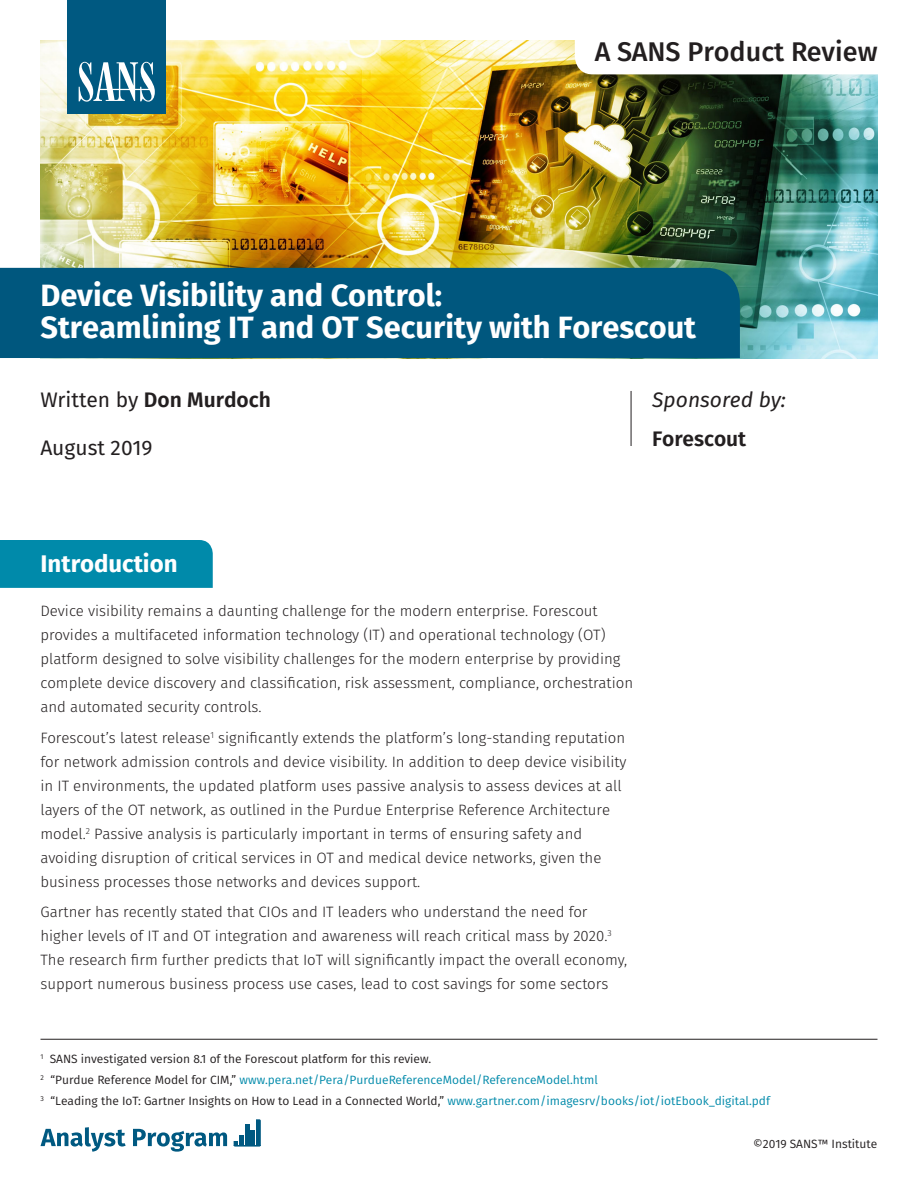
<style>
.page{position:relative;width:918px;height:1188px;background:#fff}
.page>*{position:absolute;margin:0;border:0;box-sizing:border-box;transform-origin:0 0}
.t1{font:700 30.75px/31.5px "Fira Sans";color:#fff}
.t2{font:500 27px "Fira Sans";color:#231f20}
.t3{font:700 24px "Fira Sans";color:#fff}
.t4{font:600 21px "Fira Sans";color:#231f20}
.t5{font:italic 21px "Fira Sans";color:#231f20}
.t6{font:21px "Fira Sans";color:#231f20}
.t7{font:300 15px/24px "Fira Sans";color:#231f20}
.t8{font:12px/21.1px "Fira Sans";color:#231f20}
.s1{font-weight:400}
.s2{color:#008aaa}
</style>
<div class="page">
<div style="left:0;top:540px;width:213px;height:48px;background:#008aaa"></div>
<hr style="left:631px;top:391px;width:1px;height:55px;background:#231f20">
<hr style="left:40px;top:1039px;width:838px;height:1px;background:#231f20">
<svg style="left:41px;top:1127px;width:85px;height:25px"></svg>
<svg style="left:133px;top:1129px;width:94px;height:23px"></svg>
<svg style="left:234px;top:1141px;width:4px;height:4px"></svg>
<div style="left:239px;top:1136px;width:5px;height:10px;background:#005981"></div>
<hr style="left:245px;top:1125px;width:4px;height:21px;background:#005981">
<hr style="left:251px;top:1130px;width:4px;height:16px;background:#005981">
<div style="left:256px;top:1119px;width:5px;height:27px;background:#005981"></div>
<hr style="left:234px;top:1145px;width:27px;height:2px;background:#005981">
<img style="left:40px;top:40px;width:838px;height:318px">
<div style="left:68px;top:0;width:98px;height:113px;background:#005981"></div>
<svg style="left:79px;top:62px;width:76px;height:40px"></svg>
<svg style="left:575px;top:40px;width:303px;height:34px"></svg>
<div style="left:0;top:268px;width:740px;height:90px;background:#00577e"></div>
<h2 class="t2" style="left:595px;top:32px;width:284px">A SANS Product Review</h2>
<h1 class="t1" style="left:40px;top:280px;width:657px">Device Visibility and Control:<br>Streamlining IT and OT Security with Forescout</h1>
<h3 class="t4" style="left:40px;top:385px;width:232px"><span class="s1">Written by</span> Don Murdoch</h3>
<h3 class="t6" style="left:40px;top:433px;width:114px">August 2019</h3>
<h3 class="t5" style="left:652px;top:385px;width:135px">Sponsored by:</h3>
<h3 class="t4" style="left:652px;top:424px;width:96px">Forescout</h3>
<h3 class="t3" style="left:40px;top:546px;width:139px">Introduction</h3>
<p class="t7" style="left:40px;top:599px;width:594px">Device visibility remains a daunting challenge for the modern enterprise. Forescout provides a multifaceted information technology (IT) and operational technology (OT) platform designed to solve visibility challenges for the modern enterprise by providing complete device discovery and classification, risk assessment, compliance, orchestration and automated security controls.</p>
<p class="t7" style="left:40px;top:725px;width:588px">Forescout’s latest release<sup>1</sup> significantly extends the platform’s long-standing reputation for network admission controls and device visibility. In addition to deep device visibility in IT environments, the updated platform uses passive analysis to assess devices at all layers of the OT network, as outlined in the Purdue Enterprise Reference Architecture model.<sup>2</sup> Passive analysis is particularly important in terms of ensuring safety and avoiding disruption of critical services in OT and medical device networks, given the business processes those networks and devices support.</p>
<p class="t7" style="left:40px;top:900px;width:588px">Gartner has recently stated that CIOs and IT leaders who understand the need for higher levels of IT and OT integration and awareness will reach critical mass by 2020.<sup>3<br></sup>The research firm further predicts that IoT will significantly impact the overall economy, support numerous business process use cases, lead to cost savings for some sectors</p>
<p class="t8" style="left:40px;top:1048px;width:731px"><sup>1</sup> SANS investigated version 8.1 of the Forescout platform for this review.<br><sup>2</sup> “Purdue Reference Model for CIM,” <span class="s2">www.pera.net/Pera/PurdueReferenceModel/ReferenceModel.html<br></span><sup>3</sup> “Leading the IoT: Gartner Insights on How to Lead in a Connected World,” <span class="s2">www.gartner.com/imagesrv/books/iot/iotEbook_digital.pdf</span></p>
<p class="t8" style="left:753px;top:1133px;width:126px">©2019 SANS™ Institute</p>
</div>
